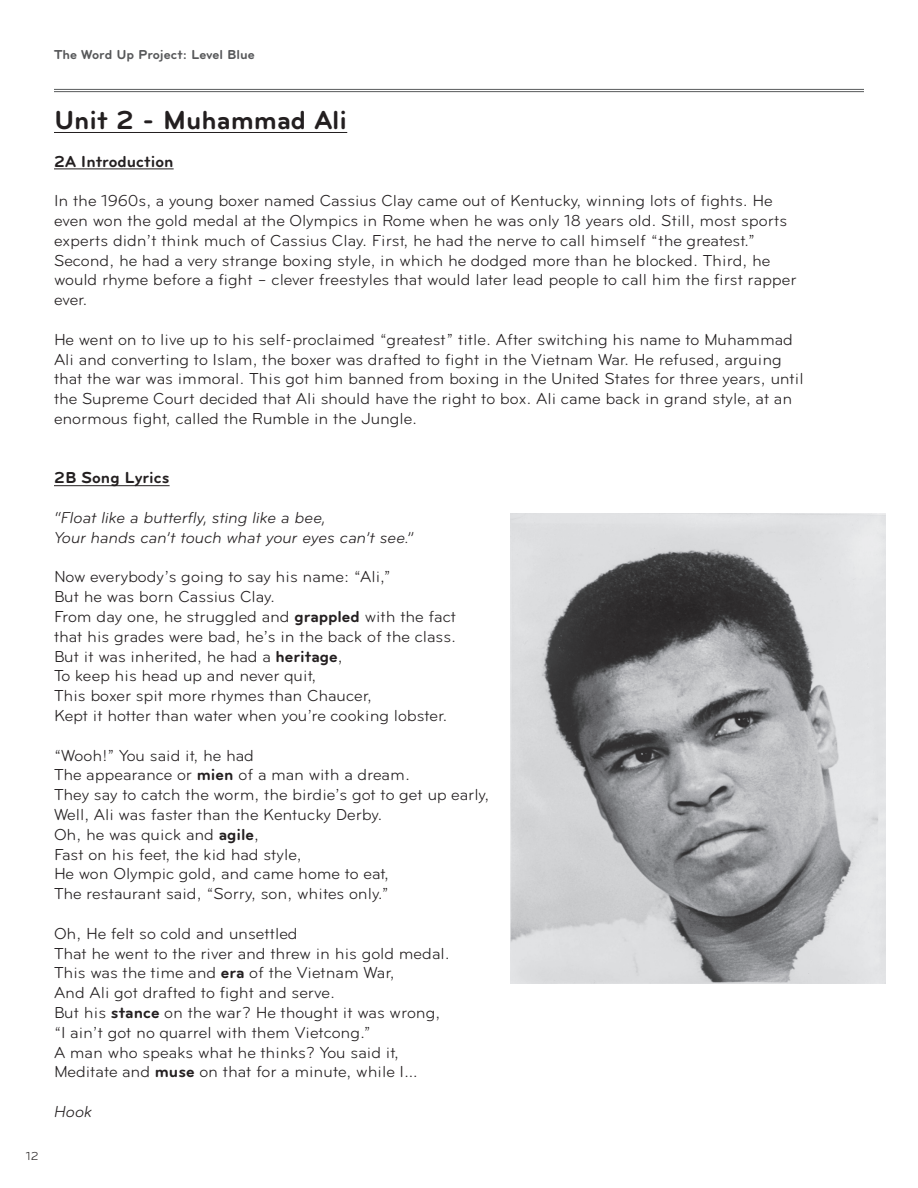
<style>
.page{position:relative;width:918px;height:1188px;background:#fff}
.page>*{position:absolute;margin:0;border:0;box-sizing:border-box;transform-origin:0 0}
.t1{font:700 27px "Bryant";color:#231f20}
.t2{font:16.5px/19.8px "Bryant";color:#231f20}
.t3{font:italic 16.5px/19.8px "Bryant Pro";color:#231f20}
.t4{font:700 16.5px "Bryant";color:#231f20}
.t5{font:700 13.5px "Bryant";color:#57585a}
.t6{font:12px "Bryant";color:#231f20}
.s1{font-weight:700}
</style>
<div class="page">
<hr style="left:54px;top:132px;width:293px;height:1px;background:#231f20">
<hr style="left:54px;top:169px;width:120px;height:1px;background:#231f20">
<hr style="left:54px;top:485px;width:116px;height:1px;background:#231f20">
<hr style="left:54px;top:89px;width:810px;height:1px;background:#585a5b">
<hr style="left:54px;top:91px;width:810px;height:1px;background:#585a5b">
<img style="left:511px;top:513px;width:375px;height:471px">
<p class="t5" style="left:54px;top:47px;width:202px">The Word Up Project: Level Blue</p>
<h1 class="t1" style="left:54px;top:105px;width:295px">Unit 2 - Muhammad Ali</h1>
<p class="t4" style="left:54px;top:152px;width:121px">2A Introduction</p>
<p class="t2" style="left:54px;top:191px;width:744px">In the 1960s, a young boxer named Cassius Clay came out of Kentucky, winning lots of fights. He even won the gold medal at the Olympics in Rome when he was only 18 years old. Still, most sports experts didn’t think much of Cassius Clay. First, he had the nerve to call himself “the greatest.” Second, he had a very strange boxing style, in which he dodged more than he blocked. Third, he would rhyme before a fight – clever freestyles that would later lead people to call him the first rapper ever.</p>
<p class="t2" style="left:54px;top:329px;width:751px">He went on to live up to his self-proclaimed “greatest” title. After switching his name to Muhammad Ali and converting to Islam, the boxer was drafted to fight in the Vietnam War. He refused, arguing that the war was immoral. This got him banned from boxing in the United States for three years, until the Supreme Court decided that Ali should have the right to box. Ali came back in grand style, at an enormous fight, called the Rumble in the Jungle.</p>
<p class="t6" style="left:26px;top:1150px;width:14px">12</p>
<p class="t4" style="left:54px;top:469px;width:117px">2B Song Lyrics</p>
<p class="t3" style="left:54px;top:508px;width:361px">“Float like a butterfly, sting like a bee,<br>Your hands can’t touch what your eyes can’t see.”</p>
<p class="t2" style="left:54px;top:567px;width:404px">Now everybody’s going to say his name: “Ali,”<br>But he was born Cassius Clay.<br>From day one, he struggled and <span class="s1">grappled</span> with the fact that his grades were bad, he’s in the back of the class.<br>But it was inherited, he had a <span class="s1">heritage</span>,<br>To keep his head up and never quit,<br>This boxer spit more rhymes than Chaucer,<br>Kept it hotter than water when you’re cooking lobster.</p>
<p class="t2" style="left:54px;top:745px;width:437px">“Wooh!” You said it, he had<br>The appearance or <span class="s1">mien</span> of a man with a dream.<br>They say to catch the worm, the birdie’s got to get up early, Well, Ali was faster than the Kentucky Derby.<br>Oh, he was quick and <span class="s1">agile</span>,<br>Fast on his feet, the kid had style,<br>He won Olympic gold, and came home to eat,<br>The restaurant said, “Sorry, son, whites only.”</p>
<p class="t2" style="left:54px;top:923px;width:397px">Oh, He felt so cold and unsettled<br>That he went to the river and threw in his gold medal.<br>This was the time and <span class="s1">era</span> of the Vietnam War,<br>And Ali got drafted to fight and serve.<br>But his <span class="s1">stance</span> on the war? He thought it was wrong, “I ain’t got no quarrel with them Vietcong.”<br>A man who speaks what he thinks? You said it, Meditate and <span class="s1">muse</span> on that for a minute, while I…</p>
<p class="t3" style="left:54px;top:1102px;width:40px">Hook</p>
</div>
